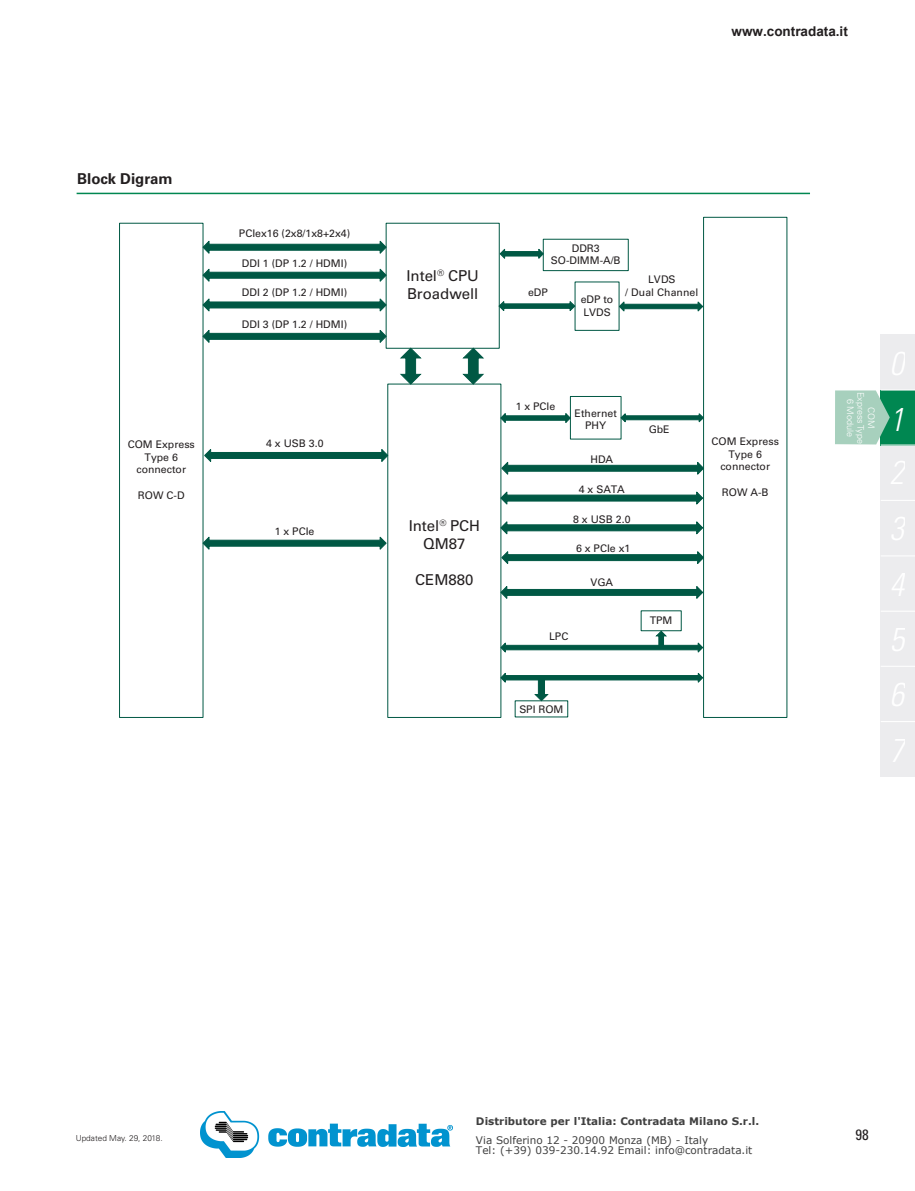
<style>
.page{position:relative;width:915px;height:1191px;background:#fff}
.page>*{position:absolute;margin:0;border:0;box-sizing:border-box;transform-origin:0 0}
.t1{font:italic 300 condensed 33px "Univers LT Std";color:#fff}
.t2{font:15px/18px "Univers LT Std";letter-spacing:-.005em;color:#231f20}
.t3{font:700 15px "Univers LT Std";color:#231f20}
.t4{font:condensed 15px "Univers LT Std";color:#231f20}
.t5{font:700 13.5px "Arial";color:#231f20}
.t6{font:10.5px/12.6px "Univers LT Std";color:#231f20;text-align:center}
.t7{font:10.5px/19.5px "Verdana";color:#404040}
.t8{font:300 9px/10.5px "Univers LT Std";color:#fff;text-align:center}
.t9{font:300 8.25px "Univers LT Std";color:#231f20}
.s1{font-weight:700}
</style>
<div class="page">
<div style="left:880px;top:721px;width:34px;height:56px;background:#ececee"></div>
<div style="left:880px;top:666px;width:34px;height:55px;background:#ececee"></div>
<div style="left:880px;top:611px;width:34px;height:55px;background:#ececee"></div>
<div style="left:880px;top:445px;width:34px;height:55px;background:#ececee"></div>
<div style="left:880px;top:500px;width:34px;height:56px;background:#ececee"></div>
<div style="left:880px;top:556px;width:34px;height:55px;background:#ececee"></div>
<div style="left:880px;top:390px;width:34px;height:55px;background:#008751"></div>
<div style="left:880px;top:334px;width:34px;height:56px;background:#ececee"></div>
<hr style="left:880px;top:389px;width:34px;height:1px;background:#fff">
<hr style="left:880px;top:444px;width:34px;height:1px;background:#fff">
<hr style="left:880px;top:500px;width:34px;height:1px;background:#fff">
<hr style="left:880px;top:555px;width:34px;height:1px;background:#fff">
<hr style="left:880px;top:610px;width:34px;height:2px;background:#fff">
<hr style="left:880px;top:666px;width:34px;height:1px;background:#fff">
<hr style="left:880px;top:721px;width:34px;height:1px;background:#fff">
<svg style="left:835px;top:390px;width:54px;height:54px;background:#97c9b3"></svg>
<hr style="left:77px;top:193px;width:732px;height:1px;background:#008751">
<svg style="left:400px;top:348px;width:21px;height:36px"></svg>
<div style="left:119px;top:223px;width:84px;height:495px;border:1px solid #005844"></div>
<div style="left:703px;top:217px;width:84px;height:501px;border:1px solid #005844"></div>
<div style="left:542px;top:239px;width:86px;height:32px;border:1px solid #005844"></div>
<svg style="left:202px;top:240px;width:184px;height:14px"></svg>
<svg style="left:202px;top:268px;width:184px;height:14px"></svg>
<svg style="left:462px;top:348px;width:21px;height:36px"></svg>
<svg style="left:499px;top:248px;width:44px;height:11px"></svg>
<svg style="left:500px;top:585px;width:203px;height:14px"></svg>
<div style="left:570px;top:396px;width:51px;height:43px;border:1px solid #005844"></div>
<svg style="left:620px;top:413px;width:83px;height:9px"></svg>
<svg style="left:500px;top:413px;width:70px;height:10px"></svg>
<svg style="left:501px;top:461px;width:202px;height:14px"></svg>
<svg style="left:500px;top:491px;width:203px;height:14px"></svg>
<svg style="left:500px;top:521px;width:203px;height:14px"></svg>
<svg style="left:501px;top:551px;width:202px;height:13px"></svg>
<svg style="left:500px;top:630px;width:203px;height:23px"></svg>
<svg style="left:500px;top:672px;width:203px;height:29px"></svg>
<svg style="left:498px;top:301px;width:77px;height:10px"></svg>
<svg style="left:618px;top:301px;width:85px;height:11px"></svg>
<svg style="left:202px;top:298px;width:184px;height:14px"></svg>
<svg style="left:202px;top:329px;width:184px;height:14px"></svg>
<svg style="left:204px;top:448px;width:184px;height:14px"></svg>
<svg style="left:202px;top:536px;width:184px;height:14px"></svg>
<img style="left:200px;top:1111px;width:252px;height:46px">
<p class="t5" style="left:731px;top:22px;width:118px">www.contradata.it</p>
<h2 class="t3" style="left:77px;top:170px;width:97px">Block Digram</h2>
<p class="t6" style="left:128px;top:438px;width:69px">COM Express<br>Type 6 connector</p>
<p class="t6" style="left:138px;top:488px;width:48px">ROW C-D</p>
<p class="t6" style="left:239px;top:227px;width:113px">PCIex16 (2x8/1x8+2x4)</p>
<p class="t6" style="left:242px;top:256px;width:107px">DDI 1 (DP 1.2 / HDMI)</p>
<p class="t6" style="left:550px;top:242px;width:71px">DDR3<br>SO-DIMM-A/B</p>
<h2 class="t2" style="left:406px;top:267px;width:74px">Intel<sup>®</sup> CPU<br>Broadwell</h2>
<p class="t6" style="left:647px;top:273px;width:29px">LVDS</p>
<p class="t6" style="left:242px;top:286px;width:107px">DDI 2 (DP 1.2 / HDMI)</p>
<p class="t6" style="left:528px;top:286px;width:21px">eDP</p>
<p class="t6" style="left:625px;top:286px;width:75px">/ Dual Channel</p>
<p class="t6" style="left:242px;top:318px;width:107px">DDI 3 (DP 1.2 / HDMI)</p>
<p class="t6" style="left:580px;top:293px;width:34px;text-align:left">eDP to<br>LVDS</p>
<p class="t6" style="left:266px;top:437px;width:59px">4 x USB 3.0</p>
<p class="t6" style="left:274px;top:524px;width:41px">1 x PCIe</p>
<h2 class="t2" style="left:408px;top:517px;width:73px;text-align:center">Intel<sup>®</sup> PCH<br>QM87</h2>
<h2 class="t2" style="left:415px;top:571px;width:60px">CEM880</h2>
<p class="t6" style="left:515px;top:399px;width:41px">1 x PCIe</p>
<p class="t6" style="left:574px;top:407px;width:44px">Ethernet<br>PHY</p>
<p class="t6" style="left:590px;top:453px;width:24px">HDA</p>
<p class="t6" style="left:578px;top:483px;width:48px">4 x SATA</p>
<p class="t6" style="left:573px;top:513px;width:59px">8 x USB 2.0</p>
<p class="t6" style="left:576px;top:542px;width:56px">6 x PCIe x1</p>
<p class="t6" style="left:590px;top:576px;width:24px">VGA</p>
<p class="t6" style="left:549px;top:630px;width:21px">LPC</p>
<p class="t6" style="left:648px;top:422px;width:22px">GbE</p>
<p class="t6" style="left:649px;top:614px;width:24px">TPM</p>
<p class="t6" style="left:519px;top:702px;width:46px">SPI ROM</p>
<p class="t6" style="left:711px;top:435px;width:69px">COM Express<br>Type 6 connector</p>
<p class="t6" style="left:721px;top:485px;width:48px">ROW A-B</p>
<p class="t8" style="left:876px;top:392px;width:53px;rotate:90deg">COM<br>Express Type<br>6 Module</p>
<h1 class="t1" style="left:889px;top:399px;width:16px">1</h1>
<p class="t9" style="left:76px;top:1132px;width:88px">Updated May. 29, 2018.</p>
<p class="t7" style="left:476px;top:1111px;width:284px"><span class="s1">Distributore</span> <span class="s1">per l'</span><span class="s1">Italia:</span> <span class="s1">Contradata Milano S.r.l.<br></span>Via Solferino 12 - 20900 Monza (MB) - Italy</p>
<p class="t7" style="left:476px;top:1140px;width:278px">Tel: (+39) 039-230.14.92 Email: info@contradata.it</p>
<h2 class="t4" style="left:855px;top:1124px;width:15px">98</h2>
</div>
